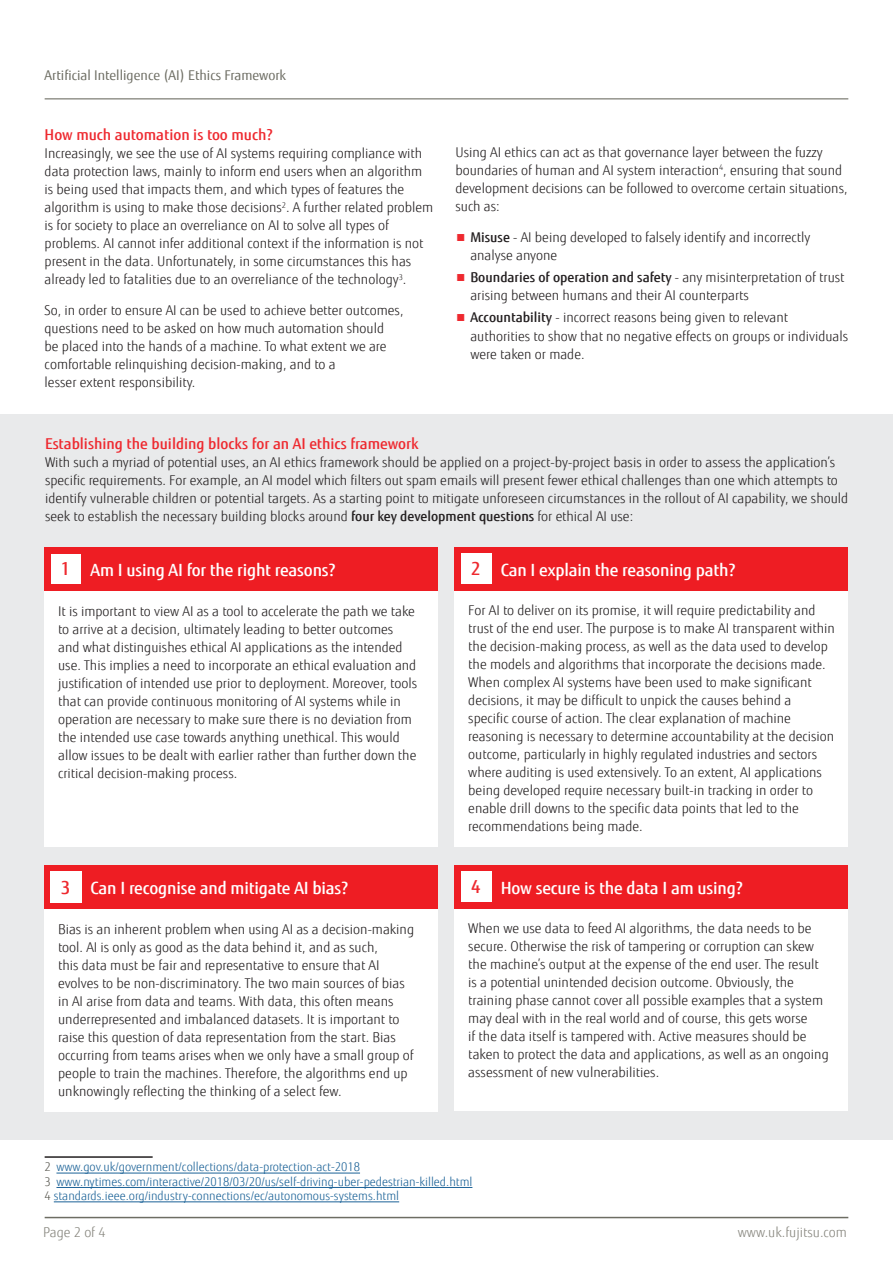
<style>
.page{position:relative;width:893px;height:1263px;background:#fff}
.page>*{position:absolute;margin:0;border:0;box-sizing:border-box;transform-origin:0 0}
.t1{font:500 18px "Fujitsu Sans";color:#ee292f}
.Callout_-_Title{font:500 16.8px "Fujitsu Sans";letter-spacing:-.01em;color:#fff}
.A4_Sub-headline{font:500 15px "Fujitsu Sans";color:#ee292f}
.Body_-_Black{font:300 13.5px/18px "Fujitsu Sans";color:#231f20}
.A4_Body_-_Black{font:300 13.5px/18px "Fujitsu Sans";color:#231f20}
.t2{font:13.5px "Fujitsu Sans";color:#6d6d63}
.t3{font:300 13.5px "Fujitsu Sans";color:#87867e}
.t4{font:300 12px "Fujitsu Sans";color:#1b6297}
.s1{font-weight:400;color:#ee292f}
.s2{font-weight:500}
.s3{color:#58574f}
</style>
<div class="page">
<hr style="left:45px;top:1217px;width:803px;height:1px;background:#6d6d63">
<hr style="left:45px;top:98px;width:803px;height:2px;background:#94948d">
<hr style="left:45px;top:1156px;width:108px;height:2px;background:#231f20">
<hr style="left:56px;top:1173px;width:304px;height:1px;background:#1b6297">
<hr style="left:56px;top:1187px;width:416px;height:1px;background:#1b6297">
<hr style="left:54px;top:1201px;width:345px;height:1px;background:#1b6297">
<div style="left:0;top:415px;width:893px;height:725px;background:#e9eaeb"></div>
<div style="left:44px;top:570px;width:394px;height:277px;background:#fff"></div>
<div style="left:44px;top:548px;width:394px;height:43px;background:#ee1d23"></div>
<div style="left:51px;top:554px;width:30px;height:30px;background:#fff"></div>
<div style="left:44px;top:888px;width:394px;height:223px;background:#fff"></div>
<div style="left:44px;top:866px;width:394px;height:43px;background:#ee1d23"></div>
<div style="left:50px;top:872px;width:32px;height:31px;background:#fff"></div>
<div style="left:454px;top:570px;width:394px;height:277px;background:#fff"></div>
<div style="left:454px;top:547px;width:394px;height:44px;background:#ee1d23"></div>
<div style="left:461px;top:554px;width:31px;height:30px;background:#fff"></div>
<div style="left:454px;top:888px;width:394px;height:223px;background:#fff"></div>
<div style="left:454px;top:865px;width:394px;height:44px;background:#ee1d23"></div>
<div style="left:461px;top:872px;width:31px;height:30px;background:#fff"></div>
<p class="t2" style="left:45px;top:67px;width:243px">Artificial Intelligence (AI) Ethics Framework</p>
<p class="A4_Sub-headline" style="left:45px;top:125px;width:230px">How much automation is too much?</p>
<p class="A4_Body_-_Black" style="left:45px;top:144px;width:390px">Increasingly, we see the use of AI systems requiring compliance with data protection laws, mainly to inform end users when an algorithm is being used that impacts them, and which types of features the algorithm is using to make those decisions<sup>2</sup>. A further related problem is for society to place an overreliance on AI to solve all types of problems. AI cannot infer additional context if the information is not present in the data. Unfortunately, in some circumstances this has already led to fatalities due to an overreliance of the technology<sup>3</sup>.</p>
<p class="A4_Body_-_Black" style="left:45px;top:302px;width:360px">So, in order to ensure AI can be used to achieve better outcomes, questions need to be asked on how much automation should<br>be placed into the hands of a machine. To what extent we are comfortable relinquishing decision-making, and to a<br>lesser extent responsibility.</p>
<p class="A4_Body_-_Black" style="left:455px;top:143px;width:394px">Using AI ethics can act as that governance layer between the fuzzy boundaries of human and AI system interaction<sup>4</sup>, ensuring that sound development decisions can be followed to overcome certain situations, such as:</p>
<p class="Body_-_Black" style="left:470px;top:228px;width:341px;text-indent:-15px"><span class="s1">■</span> <span class="s2">Misuse</span> - AI being developed to falsely identify and incorrectly analyse anyone</p>
<p class="Body_-_Black" style="left:470px;top:269px;width:376px;text-indent:-15px"><span class="s1">■</span> <span class="s2">Boundaries of operation and safety</span> - any misinterpretation of trust arising between humans and their AI counterparts</p>
<p class="Body_-_Black" style="left:470px;top:309px;width:379px;text-indent:-15px"><span class="s1">■</span> <span class="s2">Accountability</span> - incorrect reasons being given to relevant authorities to show that no negative effects on groups or individuals were taken or made.</p>
<p class="A4_Sub-headline" style="left:45px;top:434px;width:375px">Establishing the building blocks for an AI ethics framework</p>
<p class="A4_Body_-_Black" style="left:45px;top:453px;width:805px">With such a myriad of potential uses, an AI ethics framework should be applied on a project-by-project basis in order to assess the application’s specific requirements. For example, an AI model which filters out spam emails will present fewer ethical challenges than one which attempts to identify vulnerable children or potential targets. As a starting point to mitigate unforeseen circumstances in the rollout of AI capability, we should seek to establish the necessary building blocks around <span class="s2">four key development questions</span> for ethical AI use:</p>
<p class="Callout_-_Title" style="left:501px;top:559px;width:236px">Can I explain the reasoning path?</p>
<p class="Body_-_Black" style="left:468px;top:602px;width:368px">For AI to deliver on its promise, it will require predictability and trust of the end user. The purpose is to make AI transparent within the decision-making process, as well as the data used to develop the models and algorithms that incorporate the decisions made.<br>When complex AI systems have been used to make significant decisions, it may be difficult to unpick the causes behind a specific course of action. The clear explanation of machine reasoning is necessary to determine accountability at the decision outcome, particularly in highly regulated industries and sectors where auditing is used extensively. To an extent, AI applications being developed require necessary built-in tracking in order to enable drill downs to the specific data points that led to the recommendations being made.</p>
<p class="t1" style="left:471px;top:558px;width:11px">2</p>
<p class="t1" style="left:61px;top:558px;width:11px">1</p>
<p class="Callout_-_Title" style="left:91px;top:560px;width:247px">Am I using AI for the right reasons?</p>
<p class="Body_-_Black" style="left:58px;top:602px;width:360px">It is important to view AI as a tool to accelerate the path we take to arrive at a decision, ultimately leading to better outcomes and what distinguishes ethical AI applications as the intended use. This implies a need to incorporate an ethical evaluation and justification of intended use prior to deployment. Moreover, tools that can provide continuous monitoring of AI systems while in operation are necessary to make sure there is no deviation from the intended use case towards anything unethical. This would allow issues to be dealt with earlier rather than further down the critical decision-making process.</p>
<p class="t1" style="left:61px;top:876px;width:11px">3</p>
<p class="Callout_-_Title" style="left:91px;top:878px;width:259px">Can I recognise and mitigate AI bias?</p>
<p class="Body_-_Black" style="left:58px;top:920px;width:357px">Bias is an inherent problem when using AI as a decision-making tool. AI is only as good as the data behind it, and as such,<br>this data must be fair and representative to ensure that AI evolves to be non-discriminatory. The two main sources of bias in AI arise from data and teams. With data, this often means underrepresented and imbalanced datasets. It is important to raise this question of data representation from the start. Bias occurring from teams arises when we only have a small group of people to train the machines. Therefore, the algorithms end up unknowingly reflecting the thinking of a select few.</p>
<p class="t1" style="left:471px;top:875px;width:11px">4</p>
<p class="Callout_-_Title" style="left:501px;top:877px;width:243px">How secure is the data I am using?</p>
<p class="Body_-_Black" style="left:468px;top:920px;width:362px">When we use data to feed AI algorithms, the data needs to be secure. Otherwise the risk of tampering or corruption can skew the machine’s output at the expense of the end user. The result is a potential unintended decision outcome. Obviously, the training phase cannot cover all possible examples that a system may deal with in the real world and of course, this gets worse<br>if the data itself is tampered with. Active measures should be taken to protect the data and applications, as well as an ongoing assessment of new vulnerabilities.</p>
<p class="t4" style="left:45px;top:1160px;width:317px"><span class="s3">2</span> www.gov.uk/government/collections/data-protection-act-2018</p>
<p class="t4" style="left:45px;top:1174px;width:429px"><span class="s3">3</span> www.nytimes.com/interactive/2018/03/20/us/self-driving-uber-pedestrian-killed.html</p>
<p class="t4" style="left:45px;top:1189px;width:356px"><span class="s3">4</span> standards.ieee.org/industry-connections/ec/autonomous-systems.html</p>
<p class="t3" style="left:43px;top:1225px;width:64px">Page 2 of 4</p>
<p class="t3" style="left:738px;top:1225px;width:111px">www.uk.fujitsu.com</p>
</div>
